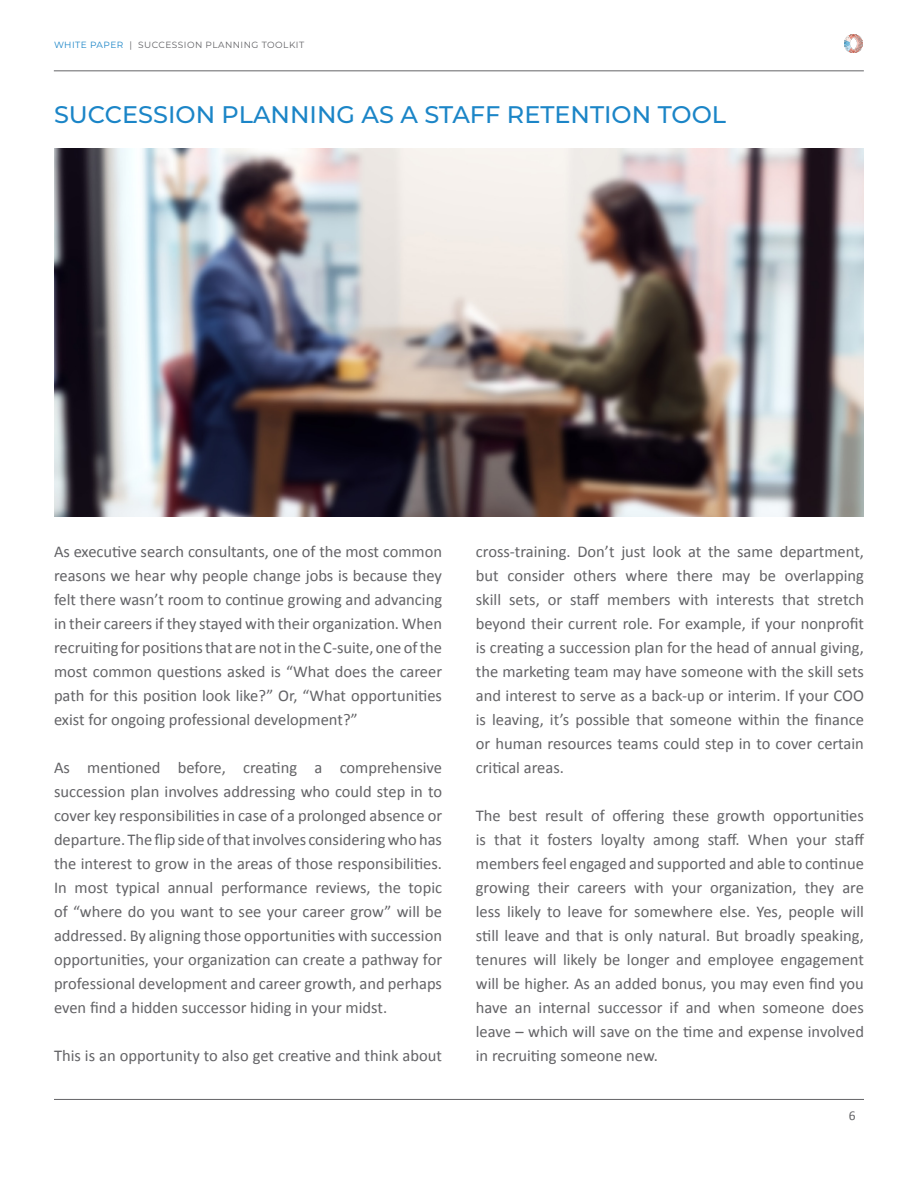
<style>
.page{position:relative;width:918px;height:1188px;background:#fff}
.page>*{position:absolute;margin:0;border:0;box-sizing:border-box;transform-origin:0 0}
.t1{font:500 24px "Montserrat";color:#1b85c7}
.t2{font:16.5px/24px "Calibri";color:#636366;text-align:justify}
.t3{font:13.5px "Calibri";color:#636366}
.t4{font:9px "Montserrat";letter-spacing:.05em;color:#636366}
.s1{color:#1b85c7}
</style>
<div class="page">
<hr style="left:54px;top:1099px;width:810px;height:1px;background:#636366">
<img style="left:54px;top:149px;width:810px;height:367px">
<img style="left:845px;top:35px;width:18px;height:18px">
<hr style="left:54px;top:70px;width:810px;height:1px;background:#636366">
<p class="t4" style="left:54px;top:39px;width:252px"><span class="s1">WHITE PAPER</span> | SUCCESSION PLANNING TOOLKIT</p>
<p class="t1" style="left:54px;top:98px;width:674px">SUCCESSION PLANNING AS A STAFF RETENTION TOOL</p>
<p class="t2" style="left:54px;top:539px;width:390px">As executive search consultants, one of the most common reasons we hear why people change jobs is because they felt there wasn’t room to continue growing and advancing in their careers if they stayed with their organization. When recruiting for positions that are not in the C-suite, one of the most common questions asked is “What does the career path for this position look like?” Or, “What opportunities exist for ongoing professional development?”</p>
<p class="t2" style="left:54px;top:755px;width:390px">As mentioned before, creating a comprehensive succession plan involves addressing who could step in to cover key responsibilities in case of a prolonged absence or departure. The flip side of that involves considering who has the interest to grow in the areas of those responsibilities.<br>In most typical annual performance reviews, the topic of “where do you want to see your career grow” will be addressed. By aligning those opportunities with succession opportunities, your organization can create a pathway for professional development and career growth, and perhaps even find a hidden successor hiding in your midst.</p>
<p class="t2" style="left:54px;top:1043px;width:390px">This is an opportunity to also get creative and think about</p>
<p class="t2" style="left:476px;top:539px;width:390px">cross-training. Don’t just look at the same department, but consider others where there may be overlapping skill sets, or staff members with interests that stretch beyond their current role. For example, if your nonprofit is creating a succession plan for the head of annual giving, the marketing team may have someone with the skill sets and interest to serve as a back-up or interim. If your COO is leaving, it’s possible that someone within the finance or human resources teams could step in to cover certain critical areas.</p>
<p class="t2" style="left:476px;top:803px;width:390px">The best result of offering these growth opportunities is that it fosters loyalty among staff. When your staff members feel engaged and supported and able to continue growing their careers with your organization, they are less likely to leave for somewhere else. Yes, people will still leave and that is only natural. But broadly speaking, tenures will likely be longer and employee engagement will be higher. As an added bonus, you may even find you have an internal successor if and when someone does leave – which will save on the time and expense involved in recruiting someone new.</p>
<p class="t3" style="left:849px;top:1107px;width:8px">6</p>
</div>
